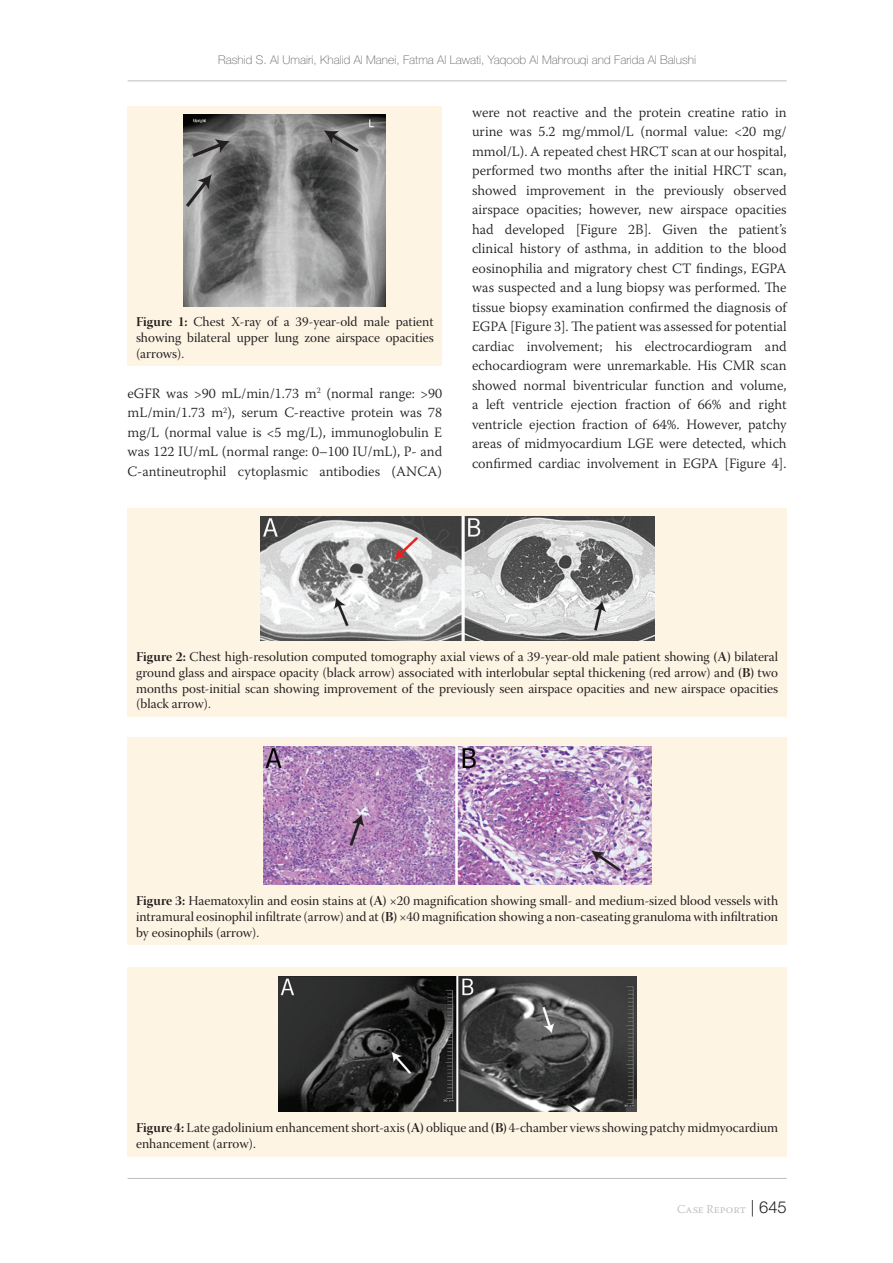
<style>
.page{position:relative;width:893px;height:1263px;background:#fff}
.page>*{position:absolute;margin:0;border:0;box-sizing:border-box;transform-origin:0 0}
.Text_Para_1{font:300 14.25px/19.5px "Warnock Pro";color:#231f20;text-align:justify}
.Figures{font:13.5px/15.8px "Warnock Pro Subh";color:#231f20;text-align:justify}
.t1{font:100 12px "Helvetica Neue LT Pro";color:#636366}
.t2{font:300 12px "Warnock Pro";color:#bcbdc0}
.s1{font-family:"Warnock Pro Bold Disp"}
.s2{font-family:"Helvetica Neue LT Pro";font-size:16.5px;color:#231f20}
</style>
<div class="page">
<hr style="left:128px;top:81px;width:659px;height:1px;background:#bcbdc0">
<hr style="left:128px;top:1178px;width:659px;height:1px;background:#bcbdc0">
<div style="left:128px;top:106px;width:314px;height:260px;background:#fef4e4"></div>
<img style="left:184px;top:115px;width:202px;height:191px">
<div style="left:128px;top:738px;width:659px;height:207px;background:#fef4e4"></div>
<img style="left:264px;top:746px;width:388px;height:138px">
<div style="left:128px;top:508px;width:659px;height:209px;background:#fef4e4"></div>
<img style="left:261px;top:517px;width:394px;height:124px">
<div style="left:128px;top:968px;width:659px;height:189px;background:#fef4e4"></div>
<img style="left:279px;top:976px;width:357px;height:135px">
<p class="t1" style="left:218px;top:53px;width:479px">Rashid S. Al Umairi, Khalid Al Manei, Fatma Al Lawati, Yaqoob Al Mahrouqi and Farida Al Balushi</p>
<p class="Figures" style="left:136px;top:316px;width:299px"><span class="s1">Figure 1:</span> Chest X-ray of a 39-year-old male patient showing bilateral upper lung zone airspace opacities (arrows).</p>
<p class="Text_Para_1" style="left:128px;top:383px;width:316px">eGFR was &gt;90 mL/min/1.73 m<sup>2</sup> (normal range: &gt;90 mL/min/1.73 m<sup>2</sup>), serum C-reactive protein was 78 mg/L (normal value is &lt;5 mg/L), immunoglobulin E was 122 IU/mL (normal range: 0–100 IU/mL), P- and C-antineutrophil cytoplasmic antibodies (ANCA)</p>
<p class="Text_Para_1" style="left:472px;top:102px;width:316px">were not reactive and the protein creatine ratio in urine was 5.2 mg/mmol/L (normal value: &lt;20 mg/ mmol/L). A repeated chest HRCT scan at our hospital, performed two months after the initial HRCT scan, showed improvement in the previously observed airspace opacities; however, new airspace opacities had developed [Figure 2B]. Given the patient’s clinical history of asthma, in addition to the blood eosinophilia and migratory chest CT findings, EGPA was suspected and a lung biopsy was performed. The tissue biopsy examination confirmed the diagnosis of EGPA [Figure 3]. The patient was assessed for potential cardiac involvement; his electrocardiogram and echocardiogram were unremarkable. His CMR scan showed normal biventricular function and volume, a left ventricle ejection fraction of 66% and right ventricle ejection fraction of 64%. However, patchy areas of midmyocardium LGE were detected, which confirmed cardiac involvement in EGPA [Figure 4].</p>
<p class="Figures" style="left:136px;top:651px;width:644px"><span class="s1">Figure 2:</span> Chest high-resolution computed tomography axial views of a 39-year-old male patient showing <span class="s1">(A)</span> bilateral ground glass and airspace opacity (black arrow) associated with interlobular septal thickening (red arrow) and <span class="s1">(B)</span> two months post-initial scan showing improvement of the previously seen airspace opacities and new airspace opacities (black arrow).</p>
<p class="Figures" style="left:136px;top:894px;width:644px"><span class="s1">Figure 3:</span> Haematoxylin and eosin stains at <span class="s1">(A)</span> ×20 magnification showing small- and medium-sized blood vessels with intramural eosinophil infiltrate (arrow) and at <span class="s1">(B)</span> ×40 magnification showing a non-caseating granuloma with infiltration by eosinophils (arrow).</p>
<p class="Figures" style="left:136px;top:1122px;width:644px"><span class="s1">Figure 4:</span> Late gadolinium enhancement short-axis <span class="s1">(A)</span> oblique and <span class="s1">(B)</span> 4-chamber views showing patchy midmyocardium enhancement (arrow).</p>
<p class="t2" style="left:677px;top:1201px;width:111px">Case Report <span class="s2">| 645</span></p>
</div>
